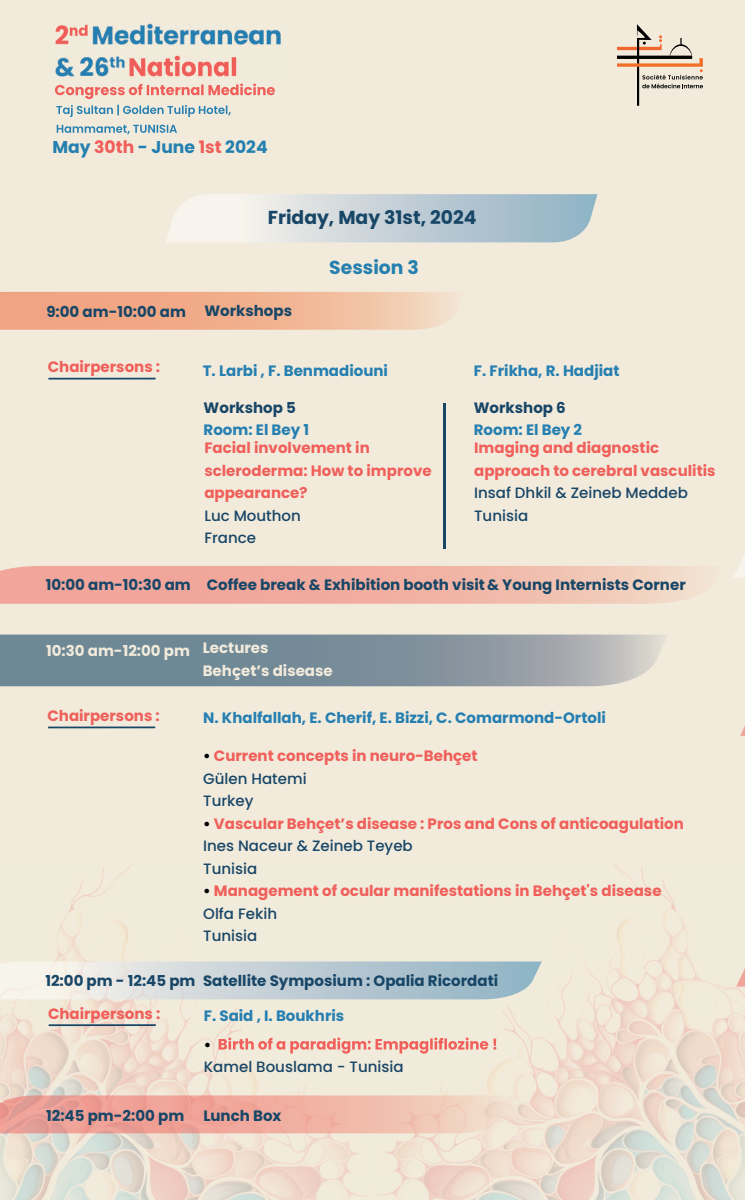
<style>
.page{position:relative;width:745px;height:1200px;background:#fff}
.page>*{position:absolute;margin:0;border:0;box-sizing:border-box;transform-origin:0 0}
.t1{font:700 18.75px "Poppins";color:#184667}
.t2{font:700 18.75px "Poppins";color:#257faf}
.t3{font:700 17.12px "Poppins";color:#2480b0}
.t4{font:700 15px/22.5px "Poppins";color:#f05f5a}
.t5{font:700 15px "Poppins";color:#184667}
.t6{font:700 15px "Poppins";color:#257fb1}
.t7{font:500 15px/22.5px "Poppins";color:#184667}
.t8{font:700 15px/22.5px "Poppins";color:#f2ebdc}
.t9{font:700 15px "Poppins";color:#000001}
.s1{color:#f05e59}
.s2{color:#000001}
.s3{font-weight:500;color:#184667}
</style>
<div class="page">
<div style="left:0;top:0;width:744px;height:1200px;background:#f2ebdc"></div>
<svg style="left:0;top:634px;width:666px;height:52px"></svg>
<svg style="left:0;top:292px;width:456px;height:38px"></svg>
<svg style="left:617px;top:24px;width:85px;height:82px"></svg>
<img style="left:0;top:865px;width:271px;height:335px">
<img style="left:271px;top:864px;width:473px;height:336px">
<svg style="left:0;top:566px;width:702px;height:38px"></svg>
<svg style="left:0;top:1095px;width:512px;height:38px"></svg>
<svg style="left:166px;top:194px;width:431px;height:48px"></svg>
<svg style="left:0;top:961px;width:541px;height:38px"></svg>
<hr style="left:443px;top:403px;width:2px;height:146px;background:#184667">
<img style="left:55px;top:84px;width:220px;height:11px">
<img style="left:55px;top:23px;width:226px;height:55px">
<img style="left:56px;top:105px;width:171px;height:12px">
<svg style="left:218px;top:1037px;width:278px;height:16px"></svg>
<hr style="left:48px;top:378px;width:107px;height:1px;background:#184667">
<hr style="left:49px;top:1024px;width:107px;height:2px;background:#184667">
<hr style="left:48px;top:726px;width:107px;height:2px;background:#184667">
<svg style="left:740px;top:728px;width:4px;height:8px"></svg>
<svg style="left:735px;top:948px;width:9px;height:38px"></svg>
<svg style="left:734px;top:557px;width:10px;height:21px"></svg>
<p class="t3" style="left:52px;top:137px;width:216px">May <span class="s1">30th</span> - June <span class="s1">1st</span> 2024</p>
<p class="t1" style="left:267px;top:207px;width:210px">Friday, May 31st, 2024</p>
<p class="t5" style="left:46px;top:303px;width:247px">9:00 am-10:00 am Workshops</p>
<p class="t2" style="left:329px;top:257px;width:91px">Session 3</p>
<p class="t4" style="left:48px;top:356px;width:114px">Chairpersons :</p>
<p class="t6" style="left:203px;top:361px;width:187px">T. Larbi , F. Benmadiouni</p>
<p class="t6" style="left:473px;top:361px;width:147px">F. Frikha, R. Hadjiat</p>
<p class="t5" style="left:203px;top:399px;width:94px">Workshop 5</p>
<p class="t6" style="left:203px;top:421px;width:107px">Room: El Bey 1</p>
<p class="t4" style="left:204px;top:437px;width:229px">Facial involvement in scleroderma: How to improve appearance?</p>
<p class="t7" style="left:204px;top:504px;width:98px">Luc Mouthon<br>France</p>
<p class="t5" style="left:473px;top:399px;width:93px">Workshop 6</p>
<p class="t6" style="left:473px;top:421px;width:110px">Room: El Bey 2</p>
<p class="t4" style="left:474px;top:437px;width:243px">Imaging and diagnostic approach to cerebral vasculitis</p>
<p class="t7" style="left:474px;top:482px;width:215px">Insaf Dhkil &amp; Zeineb Meddeb<br>Tunisia</p>
<p class="t5" style="left:46px;top:576px;width:641px">10:00 am-10:30 am Coffee break &amp; Exhibition booth visit&amp; Young Internists Corner</p>
<p class="t8" style="left:46px;top:639px;width:145px">10:30 am-12:00 pm</p>
<p class="t4" style="left:47px;top:705px;width:114px">Chairpersons :</p>
<p class="t8" style="left:203px;top:637px;width:131px">Lectures<br>Behçet’s disease</p>
<p class="t6" style="left:203px;top:709px;width:404px">N. Khalfallah, E. Cherif, E. Bizzi, C. Comarmond-Ortoli</p>
<p class="t4" style="left:203px;top:745px;width:276px"><span class="s2">•</span> Current concepts in neuro-Behçet<br><span class="s3">Gülen Hatemi<br>Turkey</span></p>
<p class="t4" style="left:203px;top:812px;width:482px"><span class="s2">•</span> Vascular Behçet’s disease : Pros and Cons of anticoagulation<br><span class="s3">Ines Naceur &amp; Zeineb Teyeb<br>Tunisia</span></p>
<p class="t4" style="left:203px;top:880px;width:459px"><span class="s2">•</span> Management of ocular manifestations in Behçet's disease<br><span class="s3">Olfa Fekih<br>Tunisia</span></p>
<p class="t5" style="left:45px;top:972px;width:454px">12:00 pm - 12:45 pm Satellite Symposium : Opalia Ricordati</p>
<p class="t4" style="left:48px;top:1002px;width:114px">Chairpersons :</p>
<p class="t6" style="left:204px;top:1007px;width:142px">F. Said , I. Boukhris</p>
<p class="t9" style="left:204px;top:1035px;width:9px">•</p>
<p class="t7" style="left:204px;top:1055px;width:201px">Kamel Bouslama - Tunisia</p>
<p class="t5" style="left:46px;top:1107px;width:139px">12:45 pm-2:00 pm</p>
<p class="t5" style="left:203px;top:1107px;width:79px">Lunch Box</p>
</div>
